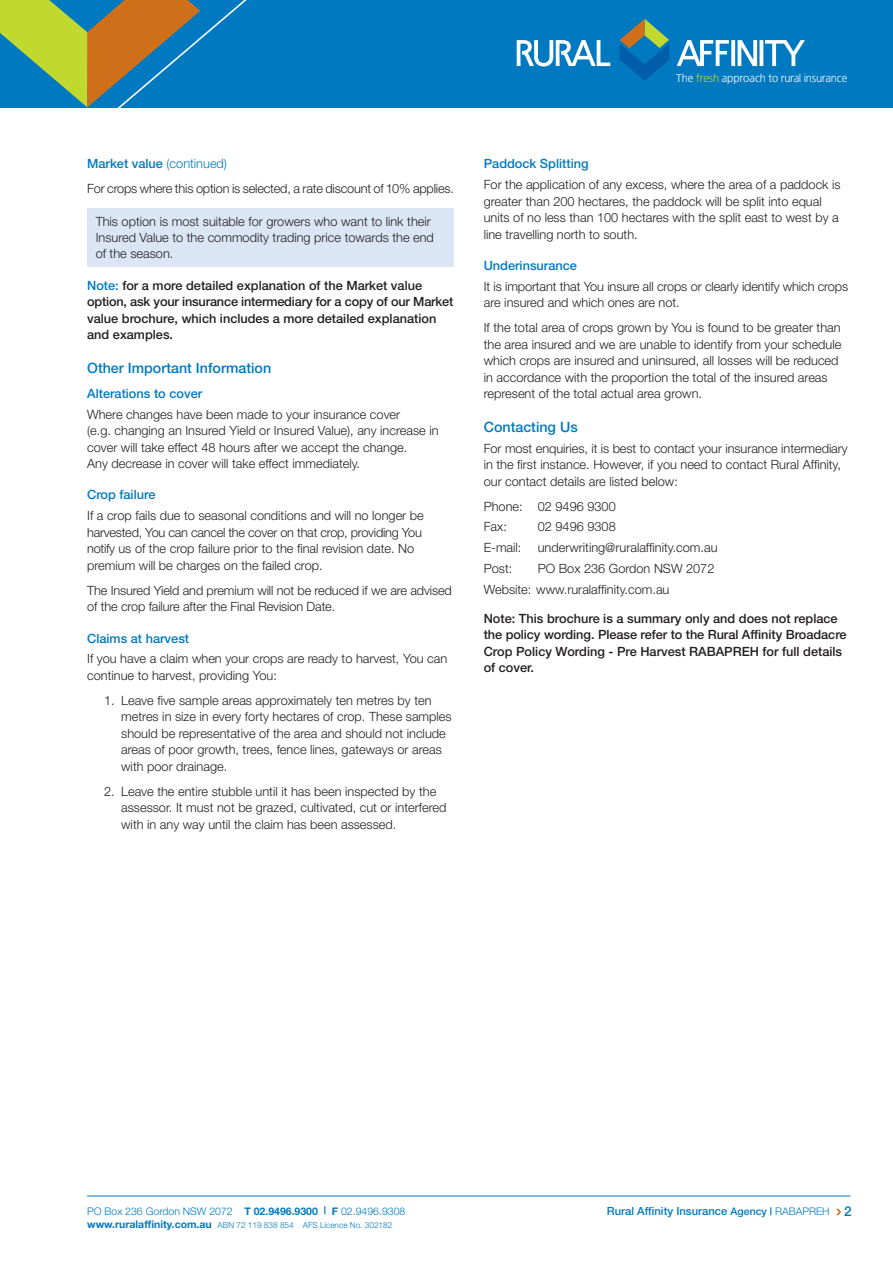
<style>
.page{position:relative;width:893px;height:1263px;background:#fff}
.page>*{position:absolute;margin:0;border:0;box-sizing:border-box;transform-origin:0 0}
.t1{font:500 14.25px "Helvetica Neue";color:#0079c1}
.t2{font:300 12.75px/16.5px "Helvetica Neue";color:#231f20}
.t3{font:500 12.75px/16.5px "Helvetica Neue";color:#231f20}
.t4{font:500 12.75px "Helvetica Neue";color:#0079c1}
.t5{font:500 11.25px "Helvetica Neue";color:#0079c1}
.t6{font:11.1px "Bastardus Sans";color:#fff}
.t7{font:300 10.5px "Helvetica Neue";color:#0079c1}
.t8{font:300 8.25px "Helvetica Neue";color:#0079c1}
.s1{font-weight:500;color:#0079c1}
.s2{color:#0079c1}
.s3{color:#c1d82f}
.s4{font-weight:700}
.s5{font-weight:700;font-size:10.5px}
.s6{font-size:10.5px}
.s7{font-weight:300;font-size:10.5px}
.s8{font-size:13.5px}
</style>
<div class="page">
<div style="left:0;top:0;width:893px;height:107px;background:#0079c1"></div>
<svg style="left:0;top:0;width:272px;height:108px"></svg>
<svg style="left:517px;top:40px;width:93px;height:26px"></svg>
<svg style="left:677px;top:40px;width:128px;height:26px"></svg>
<svg style="left:620px;top:19px;width:49px;height:62px"></svg>
<div style="left:87px;top:208px;width:366px;height:58px;background:#dbe6f5"></div>
<hr style="left:87px;top:1196px;width:763px;height:1px;background:#0079c1">
<svg style="left:836px;top:1209px;width:5px;height:6px"></svg>
<p class="t2" style="left:87px;top:153px;width:368px;line-height:25px"><span class="s1">Market value</span> <span class="s2">(continued)<br></span>For crops where this option is selected, a rate discount of 10% applies.</p>
<p class="t2" style="left:96px;top:215px;width:340px;line-height:15.8px">This option is most suitable for growers who want to link their<br>Insured Value to the commodity trading price towards the end of the season.</p>
<p class="t3" style="left:87px;top:278px;width:368px"><span class="s2">Note:</span> for a more detailed explanation of the Market value option, ask your insurance intermediary for a copy of our Market value brochure, which includes a more detailed explanation and examples.</p>
<p class="t1" style="left:87px;top:363px;width:185px">Other Important Information</p>
<p class="t4" style="left:87px;top:389px;width:117px">Alterations to cover</p>
<p class="t2" style="left:87px;top:407px;width:353px">Where changes have been made to your insurance cover<br>(e.g. changing an Insured Yield or Insured Value), any increase in cover will take effect 48 hours after we accept the change.<br>Any decrease in cover will take effect immediately.</p>
<p class="t4" style="left:87px;top:490px;width:70px">Crop failure</p>
<p class="t2" style="left:87px;top:509px;width:338px">If a crop fails due to seasonal conditions and will no longer be harvested, You can cancel the cover on that crop, providing You notify us of the crop failure prior to the final revision date. No premium will be charges on the failed crop.</p>
<p class="t2" style="left:87px;top:583px;width:366px">The Insured Yield and premium will not be reduced if we are advised of the crop failure after the Final Revision Date.</p>
<p class="t4" style="left:87px;top:633px;width:104px">Claims at harvest</p>
<p class="t2" style="left:87px;top:652px;width:362px">If you have a claim when your crops are ready to harvest, You can continue to harvest, providing You:</p>
<p class="t2" style="left:121px;top:693px;width:332px;text-indent:-17px">1. Leave five sample areas approximately ten metres by ten metres in size in every forty hectares of crop. These samples should be representative of the area and should not include areas of poor growth, trees, fence lines, gateways or areas with poor drainage.</p>
<p class="t2" style="left:121px;top:784px;width:327px;text-indent:-17px">2. Leave the entire stubble until it has been inspected by the assessor. It must not be grazed, cultivated, cut or interfered with in any way until the claim has been assessed.</p>
<p class="t6" style="left:676px;top:72px;width:173px">The <span class="s3">fresh</span> approach to rural insurance</p>
<p class="t4" style="left:484px;top:159px;width:106px">Paddock Splitting</p>
<p class="t2" style="left:484px;top:178px;width:358px">For the application of any excess, where the area of a paddock is greater than 200 hectares, the paddock will be split into equal units of no less than 100 hectares with the split east to west by a line travelling north to south.</p>
<p class="t4" style="left:484px;top:261px;width:95px">Underinsurance</p>
<p class="t2" style="left:484px;top:279px;width:366px">It is important that You insure all crops or clearly identify which crops are insured and which ones are not.</p>
<p class="t2" style="left:484px;top:321px;width:359px">If the total area of crops grown by You is found to be greater than the area insured and we are unable to identify from your schedule which crops are insured and uninsured, all losses will be reduced in accordance with the proportion the total of the insured areas represent of the total actual area grown.</p>
<p class="t1" style="left:484px;top:422px;width:95px">Contacting Us</p>
<p class="t2" style="left:484px;top:441px;width:365px">For most enquiries, it is best to contact your insurance intermediary in the first instance. However, if you need to contact Rural Affinity, our contact details are listed below:</p>
<p class="t2" style="left:484px;top:497px;width:133px;line-height:20.7px">Phone: 02 9496 9300<br>Fax:</p>
<p class="t2" style="left:538px;top:520px;width:79px">02 9496 9308</p>
<p class="t2" style="left:484px;top:540px;width:39px">E-mail:</p>
<p class="t2" style="left:538px;top:540px;width:181px">underwriting@ruralaffinity.com.au</p>
<p class="t2" style="left:484px;top:561px;width:30px">Post:</p>
<p class="t2" style="left:484px;top:559px;width:232px;line-height:20.7px;text-indent:54px">PO Box 236 Gordon NSW 2072<br>Website: www.ruralaffinity.com.au</p>
<p class="t3" style="left:484px;top:611px;width:364px">Note: This brochure is a summary only and does not replace the policy wording. Please refer to the Rural Affinity Broadacre Crop Policy Wording - Pre Harvest RABAPREH for full details of cover.</p>
<p class="t7" style="left:87px;top:1207px;width:320px">PO Box 236 Gordon NSW 2072 <span class="s4">T 02.9496.9300 | F</span> 02.9496.9308</p>
<p class="t8" style="left:87px;top:1222px;width:307px"><span class="s5">www.ruralaffinity.com.au</span> ABN 72 119 838 854 AFS Licence No. 302182</p>
<p class="t5" style="left:607px;top:1207px;width:246px">Rural Affinity Insurance <span class="s6">Agency</span> <span class="s5">|</span> <span class="s7">RABAPREH</span> <span class="s8">2</span></p>
</div>
